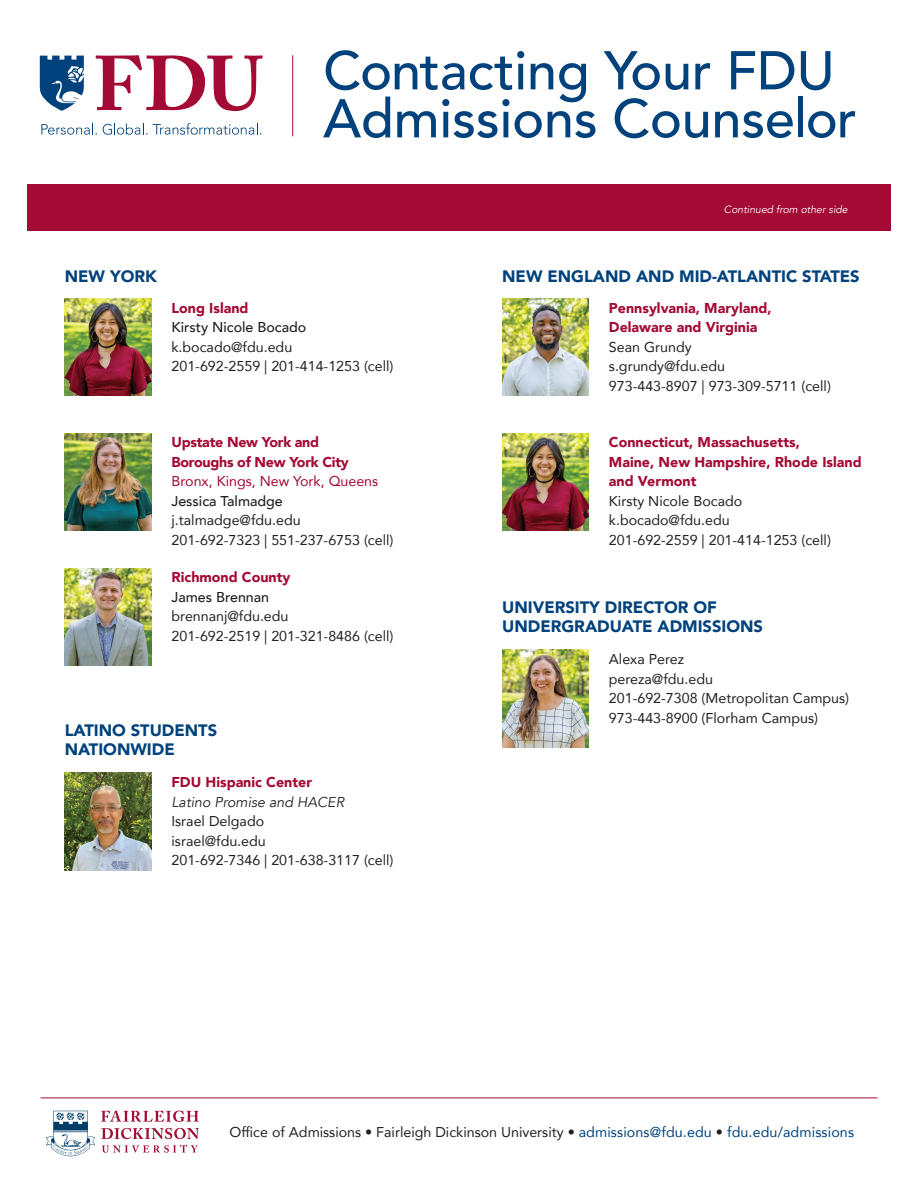
<style>
.page{position:relative;width:918px;height:1188px;background:#fff}
.page>*{position:absolute;margin:0;border:0;box-sizing:border-box;transform-origin:0 0}
.t1{font:500 54px/48px "Avenir";letter-spacing:-.005em;color:#01427c}
.t2{font:900 16.5px/19.5px "Avenir";color:#01427c}
.t3{font:14.25px/19.5px "Avenir";color:#231f20}
.t4{font:900 14.25px/19.5px "Avenir";color:#a30a34}
.t5{font:500 14.25px "Avenir";color:#231f20}
.t6{font:900 14.25px/19.5px "Avenir";letter-spacing:-.02em;color:#a30a34}
.t7{font:14.25px "Avenir";color:#a30a34}
.t8{font:italic 14.25px "Avenir";color:#231f20}
.t9{font:italic 10.5px "Avenir";color:#fff}
.s1{color:#01427c}
</style>
<div class="page">
<div style="left:27px;top:185px;width:864px;height:46px;background:#a30a34"></div>
<img style="left:502px;top:298px;width:87px;height:98px">
<svg style="left:40px;top:56px;width:44px;height:55px"></svg>
<svg style="left:96px;top:55px;width:167px;height:56px"></svg>
<svg style="left:41px;top:123px;width:56px;height:12px"></svg>
<svg style="left:103px;top:123px;width:158px;height:12px"></svg>
<hr style="left:292px;top:55px;width:1px;height:81px;background:#a30a34">
<img style="left:502px;top:433px;width:87px;height:97px">
<hr style="left:40px;top:1098px;width:838px;height:1px;background:#a30a34">
<svg style="left:46px;top:1111px;width:49px;height:45px"></svg>
<svg style="left:101px;top:1110px;width:98px;height:12px"></svg>
<svg style="left:101px;top:1128px;width:98px;height:11px"></svg>
<svg style="left:102px;top:1145px;width:96px;height:8px"></svg>
<img style="left:65px;top:298px;width:86px;height:98px">
<img style="left:65px;top:568px;width:86px;height:97px">
<img style="left:65px;top:433px;width:86px;height:97px">
<img style="left:502px;top:650px;width:87px;height:97px">
<img style="left:65px;top:773px;width:86px;height:97px">
<h1 class="t1" style="left:323px;top:44px;width:535px">Contacting Your FDU<br>Admissions Counselor</h1>
<p class="t9" style="left:724px;top:203px;width:125px">Continued from other side</p>
<p class="t2" style="left:65px;top:266px;width:94px">NEW YORK</p>
<p class="t2" style="left:502px;top:266px;width:359px">NEW ENGLAND AND MID-ATLANTIC STATES</p>
<p class="t4" style="left:172px;top:298px;width:79px">Long Island</p>
<p class="t5" style="left:172px;top:315px;width:136px">Kirsty Nicole Bocado</p>
<p class="t3" style="left:172px;top:337px;width:224px">k.bocado@fdu.edu<br>201-692-2559 | 201-414-1253 (cell)</p>
<p class="t6" style="left:172px;top:432px;width:179px">Upstate New York and<br>Boroughs of New York City</p>
<p class="t7" style="left:172px;top:470px;width:208px">Bronx, Kings, New York, Queens</p>
<p class="t5" style="left:172px;top:489px;width:113px">Jessica Talmadge</p>
<p class="t3" style="left:172px;top:510px;width:224px">j.talmadge@fdu.edu<br>201-692-7323 | 551-237-6753 (cell)</p>
<p class="t4" style="left:172px;top:567px;width:120px">Richmond County</p>
<p class="t5" style="left:172px;top:584px;width:99px">James Brennan</p>
<p class="t3" style="left:172px;top:606px;width:224px">brennanj@fdu.edu<br>201-692-2519 | 201-321-8486 (cell)</p>
<p class="t2" style="left:65px;top:720px;width:154px">LATINO STUDENTS<br>NATIONWIDE</p>
<p class="t4" style="left:172px;top:772px;width:142px">FDU Hispanic Center</p>
<p class="t8" style="left:172px;top:793px;width:174px">Latino Promise and HACER</p>
<p class="t3" style="left:172px;top:811px;width:224px">Israel Delgado<br>israel@fdu.edu<br>201-692-7346 | 201-638-3117 (cell)</p>
<p class="t4" style="left:609px;top:298px;width:164px">Pennsylvania, Maryland,<br>Delaware and Virginia</p>
<p class="t3" style="left:609px;top:337px;width:224px">Sean Grundy<br>s.grundy@fdu.edu<br>973-443-8907 | 973-309-5711 (cell)</p>
<p class="t4" style="left:609px;top:432px;width:254px">Connecticut, Massachusetts,<br>Maine, New Hampshire, Rhode Island and Vermont</p>
<p class="t3" style="left:609px;top:491px;width:224px">Kirsty Nicole Bocado k.bocado@fdu.edu<br>201-692-2559 | 201-414-1253 (cell)</p>
<p class="t2" style="left:502px;top:597px;width:262px">UNIVERSITY DIRECTOR OF<br>UNDERGRADUATE ADMISSIONS</p>
<p class="t3" style="left:609px;top:649px;width:242px">Alexa Perez<br>pereza@fdu.edu<br>201-692-7308 (Metropolitan Campus)<br>973-443-8900 (Florham Campus)</p>
<p class="t3" style="left:230px;top:1122px;width:626px">Office of Admissions • Fairleigh Dickinson University • <span class="s1">admissions@fdu.edu</span> • <span class="s1">fdu.edu/admissions</span></p>
</div>
